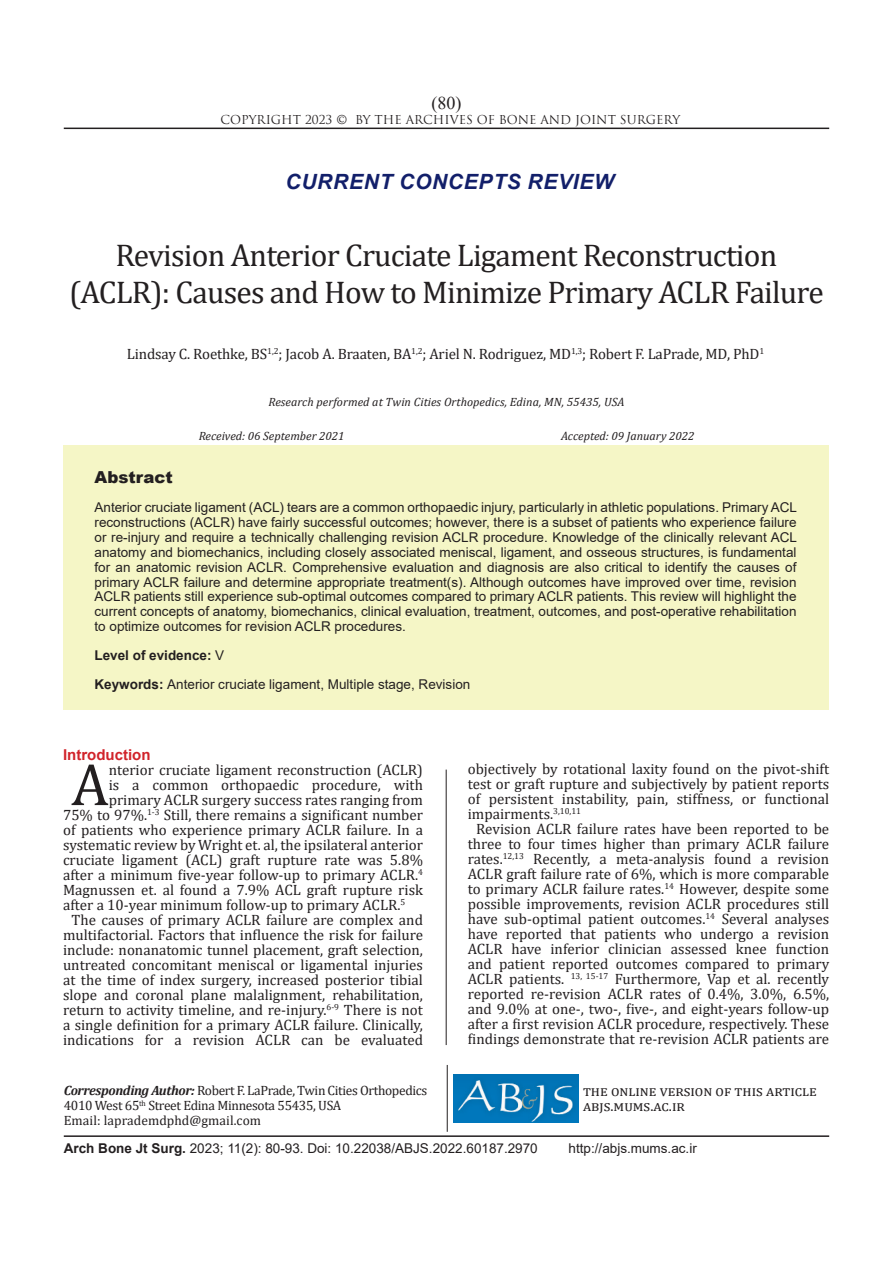
<style>
.page{position:relative;width:893px;height:1263px;background:#fff}
.page>*{position:absolute;margin:0;border:0;box-sizing:border-box;transform-origin:0 0}
.t1{font:60px "Cambria";color:#231f20}
.t2{font:31.5px/36.9px "Cambria";letter-spacing:-.025em;color:#231f20;text-align:center}
.sartitr{font:italic 700 21px "Arial";letter-spacing:.035em;color:#121f6a}
.t3{font:18px "Times New Roman";color:#231f20}
.CHEKIDEH{font:900 16.5px "Arial";color:#231f20}
.t4{font:15px/15px "Cambria";color:#231f20;text-align:center}
.Titr_ghermez_ABJS{font:700 15px "Arial";color:#d1232a}
.CHEKIDEH-2{font:13.5px/14.9px "Arial";color:#231f20;text-align:justify}
.نویسنده_مسئول{font:13.5px "Cambria";letter-spacing:-.025em;color:#231f20}
.نویسنده_مسئول-2{font:13.5px "Cambria";letter-spacing:.005em;color:#231f20}
.CHEKIDEH-3{font:700 13.5px "Arial";color:#231f20}
.ریسرچ{font:italic 12px "Cambria";letter-spacing:.005em;color:#231f20}
.t5{font:12px "Trajan Pro";color:#231f20}
.tarikh{font:italic 12px "Cambria";color:#231f20}
.s1{font-weight:400}
.s2{font-weight:700}
.s3{font-weight:700;font-style:italic}
</style>
<div class="page">
<hr style="left:64px;top:128px;width:765px;height:1px;background:#231f20">
<hr style="left:64px;top:1135px;width:765px;height:2px;background:#231f20">
<hr style="left:447px;top:1065px;width:1px;height:67px;background:#231f20">
<img style="left:454px;top:1075px;width:125px;height:47px">
<div style="left:64px;top:445px;width:765px;height:265px;background:#f5f6c6"></div>
<hr style="left:446px;top:770px;width:1px;height:275px;background:#231f20">
<p class="t3" style="left:431px;top:91px;width:31px">)80(</p>
<p class="t5" style="left:221px;top:112px;width:461px">COPYRIGHT 2023 © BY THE ARCHIVES OF BONE AND JOINT SURGERY</p>
<p class="sartitr" style="left:285px;top:167px;width:330px">CURRENT CONCEPTS REVIEW</p>
<p class="t2" style="left:69px;top:236px;width:756px">Revision Anterior Cruciate Ligament Reconstruction (ACLR): Causes and How to Minimize Primary ACLR Failure</p>
<p class="t4" style="left:127px;top:347px;width:639px">Lindsay C. Roethke, BS<sup>1,2</sup>; Jacob A. Braaten, BA<sup>1,2</sup>; Ariel N. Rodriguez, MD<sup>1,3</sup>; Robert F. LaPrade, MD, PhD<sup>1</sup></p>
<p class="ریسرچ" style="left:268px;top:393px;width:358px">Research performed at Twin Cities Orthopedics, Edina, MN, 55435, USA</p>
<p class="tarikh" style="left:199px;top:428px;width:147px">Received: 06 September 2021</p>
<p class="tarikh" style="left:561px;top:428px;width:135px">Accepted: 09 January 2022</p>
<p class="CHEKIDEH" style="left:94px;top:466px;width:80px">Abstract</p>
<p class="CHEKIDEH-2" style="left:94px;top:500px;width:704px">Anterior cruciate ligament (ACL) tears are a common orthopaedic injury, particularly in athletic populations. Primary ACL reconstructions (ACLR) have fairly successful outcomes; however, there is a subset of patients who experience failure or re-injury and require a technically challenging revision ACLR procedure. Knowledge of the clinically relevant ACL anatomy and biomechanics, including closely associated meniscal, ligament, and osseous structures, is fundamental for an anatomic revision ACLR. Comprehensive evaluation and diagnosis are also critical to identify the causes of primary ACLR failure and determine appropriate treatment(s). Although outcomes have improved over time, revision ACLR patients still experience sub-optimal outcomes compared to primary ACLR patients. This review will highlight the current concepts of anatomy, biomechanics, clinical evaluation, treatment, outcomes, and post-operative rehabilitation to optimize outcomes for revision ACLR procedures.</p>
<p class="CHEKIDEH-3" style="left:94px;top:646px;width:131px">Level of evidence: <span class="s1">V</span></p>
<p class="CHEKIDEH-2" style="left:94px;top:676px;width:377px"><span class="s2">Keywords:</span> Anterior cruciate ligament, Multiple stage, Revision</p>
<p class="Titr_ghermez_ABJS" style="left:63px;top:744px;width:89px">Introduction</p>
<p class="t1" style="left:71px;top:749px;width:39px">A</p>
<p class="t4" style="left:109px;top:762px;width:316px">nterior cruciate ligament reconstruction (ACLR)</p>
<p class="t4" style="left:109px;top:777px;width:316px">is a common orthopaedic procedure, with</p>
<p class="t4" style="left:109px;top:792px;width:316px">primary ACLR surgery success rates ranging from</p>
<p class="t4" style="left:63px;top:807px;width:361px">75% to 97%.<sup>1-3</sup> Still, there remains a significant number</p>
<p class="t4" style="left:63px;top:822px;width:361px">of patients who experience primary ACLR failure. In a</p>
<p class="t4" style="left:63px;top:837px;width:361px">systematic review by Wright et. al, the ipsilateral anterior</p>
<p class="t4" style="left:63px;top:852px;width:361px">cruciate ligament (ACL) graft rupture rate was 5.8%</p>
<p class="t4" style="left:63px;top:867px;width:361px">after a minimum five-year follow-up to primary ACLR.<sup>4</sup></p>
<p class="t4" style="left:63px;top:882px;width:361px">Magnussen et. al found a 7.9% ACL graft rupture risk</p>
<p class="t4" style="left:63px;top:897px;width:344px">after a 10-year minimum follow-up to primary ACLR.<sup>5</sup></p>
<p class="t4" style="left:63px;top:912px;width:361px">The causes of primary ACLR failure are complex and multifactorial. Factors that influence the risk for failure include: nonanatomic tunnel placement, graft selection, untreated concomitant meniscal or ligamental injuries at the time of index surgery, increased posterior tibial slope and coronal plane malalignment, rehabilitation, return to activity timeline, and re-injury.<sup>6-9</sup> There is not a single definition for a primary ACLR failure. Clinically, indications for a revision ACLR can be evaluated</p>
<p class="نویسنده_مسئول" style="left:64px;top:1083px;width:365px"><span class="s3">Corresponding Author:</span> Robert F. LaPrade, Twin Cities Orthopedics</p>
<p class="نویسنده_مسئول" style="left:64px;top:1098px;width:279px">4010 West 65<sup>th</sup> Street Edina Minnesota 55435, USA</p>
<p class="نویسنده_مسئول-2" style="left:64px;top:1113px;width:199px">Email: laprademdphd@gmail.com</p>
<p class="t4" style="left:468px;top:761px;width:363px;text-align:justify">objectively by rotational laxity found on the pivot-shift test or graft rupture and subjectively by patient reports of persistent instability, pain, stiffness, or functional impairments.<sup>3,10,11</sup></p>
<p class="t4" style="left:468px;top:821px;width:363px">Revision ACLR failure rates have been reported to be three to four times higher than primary ACLR failure rates.<sup>12,13</sup> Recently, a meta-analysis found a revision ACLR graft failure rate of 6%, which is more comparable to primary ACLR failure rates.<sup>14</sup> However, despite some possible improvements, revision ACLR procedures still have sub-optimal patient outcomes.<sup>14</sup> Several analyses have reported that patients who undergo a revision ACLR have inferior clinician assessed knee function and patient reported outcomes compared to primary ACLR patients. <sup>13,</sup> <sup>15-17</sup> Furthermore, Vap et al. recently reported re-revision ACLR rates of 0.4%, 3.0%, 6.5%, and 9.0% at one-, two-, five-, and eight-years follow-up after a first revision ACLR procedure, respectively. These findings demonstrate that re-revision ACLR patients are</p>
<p class="t4" style="left:583px;top:1083px;width:235px;text-align:left">the online version of this article abjs.mums.ac.ir</p>
<p class="CHEKIDEH-2" style="left:64px;top:1140px;width:475px"><span class="s2">Arch Bone Jt Surg.</span> 2023; 11(2): 80-93. Doi: 10.22038/ABJS.2022.60187.2970</p>
<p class="CHEKIDEH-2" style="left:569px;top:1140px;width:130px">http://abjs.mums.ac.ir</p>
</div>
